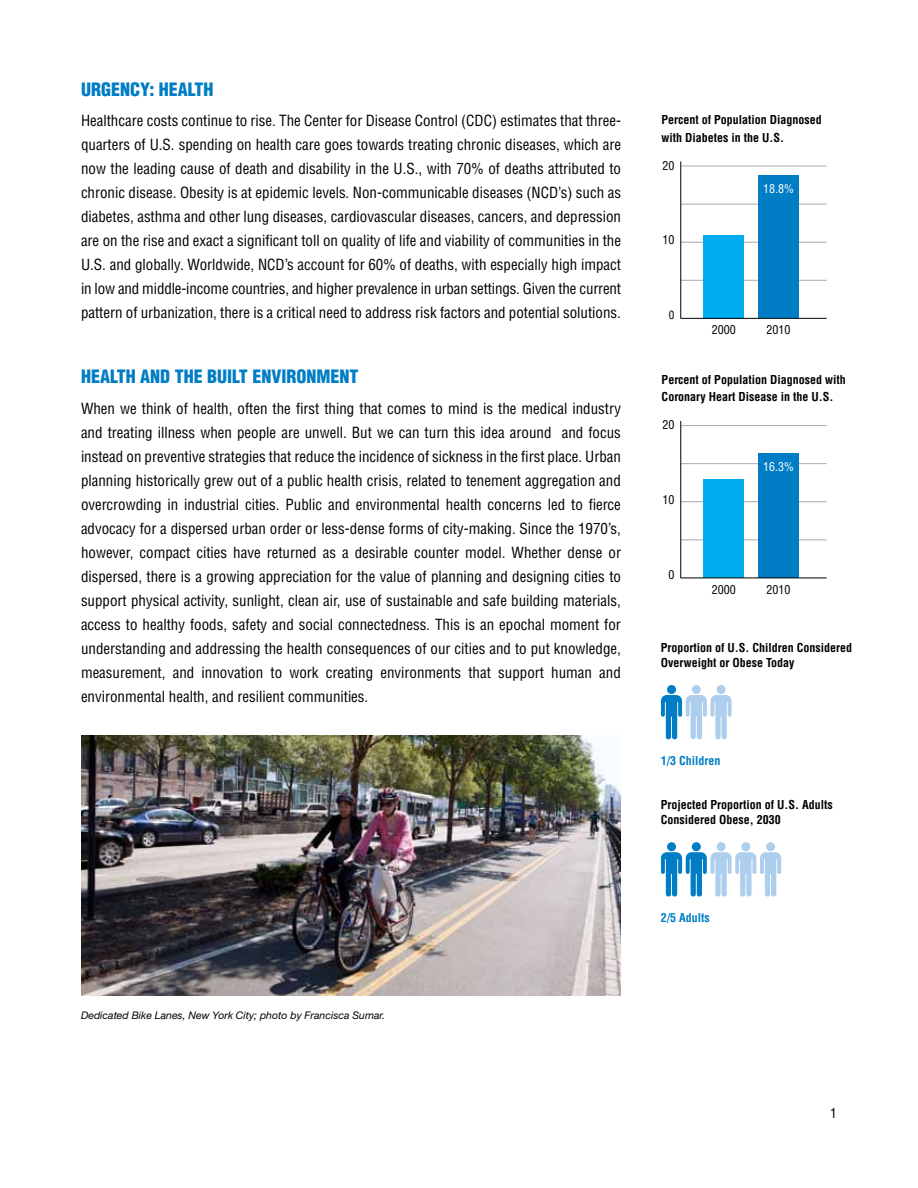
<style>
.page{position:relative;width:918px;height:1188px;background:#fff}
.page>*{position:absolute;margin:0;border:0;box-sizing:border-box;transform-origin:0 0}
.t1{font:900 condensed 18px "Helvetica";color:#007dc5}
.t2{font:condensed 15px/24px "Helvetica";color:#000;text-align:justify}
.t3{font:condensed 13.5px "Helvetica";color:#000}
.t4{font:700 condensed 12px/15px "Helvetica";color:#000}
.t5{font:condensed 12px "Helvetica";color:#000}
.t6{font:700 condensed 12px "Helvetica";color:#007dc5}
.t7{font:condensed 12px "Helvetica";color:#fff}
.t8{font:condensed 11.25px "Helvetica";color:#000}
.t9{font:italic 10.5px "Helvetica Neue";color:#000}
</style>
<div class="page">
<div style="left:692px;top:842px;width:9px;height:9px;background:#007dc5;border-radius:50%"></div>
<div style="left:667px;top:842px;width:9px;height:9px;background:#007dc5;border-radius:50%"></div>
<div style="left:717px;top:842px;width:9px;height:9px;background:#adceec;border-radius:50%"></div>
<div style="left:741px;top:842px;width:9px;height:9px;background:#adceec;border-radius:50%"></div>
<div style="left:766px;top:842px;width:9px;height:9px;background:#adceec;border-radius:50%"></div>
<svg style="left:661px;top:852px;width:120px;height:45px"></svg>
<div style="left:692px;top:685px;width:9px;height:9px;background:#adceec;border-radius:50%"></div>
<div style="left:667px;top:685px;width:9px;height:9px;background:#007dc5;border-radius:50%"></div>
<div style="left:717px;top:685px;width:9px;height:9px;background:#adceec;border-radius:50%"></div>
<svg style="left:661px;top:695px;width:71px;height:45px"></svg>
<hr style="left:681px;top:280px;width:146px;height:1px;background:#a7a9ac">
<hr style="left:681px;top:242px;width:146px;height:1px;background:#a7a9ac">
<hr style="left:681px;top:204px;width:146px;height:1px;background:#a7a9ac">
<hr style="left:681px;top:166px;width:146px;height:1px;background:#a7a9ac">
<div style="left:758px;top:176px;width:41px;height:142px;background:#007dc5"></div>
<div style="left:704px;top:235px;width:40px;height:83px;background:#00aeef"></div>
<hr style="left:680px;top:161px;width:1px;height:157px;background:#000">
<hr style="left:681px;top:318px;width:146px;height:1px;background:#000">
<hr style="left:681px;top:540px;width:146px;height:1px;background:#a7a9ac">
<hr style="left:681px;top:501px;width:146px;height:1px;background:#a7a9ac">
<hr style="left:681px;top:463px;width:146px;height:1px;background:#a7a9ac">
<hr style="left:681px;top:425px;width:146px;height:1px;background:#a7a9ac">
<div style="left:758px;top:454px;width:41px;height:124px;background:#007dc5"></div>
<div style="left:704px;top:479px;width:40px;height:99px;background:#00aeef"></div>
<hr style="left:680px;top:421px;width:1px;height:157px;background:#000">
<hr style="left:681px;top:578px;width:146px;height:1px;background:#000">
<img style="left:81px;top:735px;width:540px;height:261px">
<p class="t1" style="left:81px;top:78px;width:134px">URGENCY: HEALTH</p>
<p class="t2" style="left:81px;top:109px;width:542px">Healthcare costs continue to rise. The Center for Disease Control (CDC) estimates that three&shy;quarters of U.S. spending on health care goes towards treating chronic diseases, which are now the leading cause of death and disability in the U.S., with 70% of deaths attributed to chronic disease. Obesity is at epidemic levels. Non-communicable diseases (NCD’s) such as diabetes, asthma and other lung diseases, cardiovascular diseases, cancers, and depression are on the rise and exact a significant toll on quality of life and viability of communities in the U.S. and globally. Worldwide, NCD’s account for 60% of deaths, with especially high impact in low and middle-income countries, and higher prevalence in urban settings. Given the current pattern of urbanization, there is a critical need to address risk factors and potential solutions.</p>
<p class="t1" style="left:81px;top:365px;width:279px">HEALTH AND THE BUILT ENVIRONMENT</p>
<p class="t2" style="left:81px;top:396px;width:542px">When we think of health, often the first thing that comes to mind is the medical industry and treating illness when people are unwell. But we can turn this idea around and focus instead on preventive strategies that reduce the incidence of sickness in the first place. Urban planning historically grew out of a public health crisis, related to tenement aggregation and overcrowding in industrial cities. Public and environmental health concerns led to fierce advocacy for a dispersed urban order or less-dense forms of city-making. Since the 1970’s, however, compact cities have returned as a desirable counter model. Whether dense or dispersed, there is a growing appreciation for the value of planning and designing cities to support physical activity, sunlight, clean air, use of sustainable and safe building materials, access to healthy foods, safety and social connectedness. This is an epochal moment for understanding and addressing the health consequences of our cities and to put knowledge, measurement, and innovation to work creating environments that support human and environmental health, and resilient communities.</p>
<p class="t9" style="left:81px;top:1009px;width:305px">Dedicated Bike Lanes, New York City; photo by Francisca Sumar.</p>
<p class="t4" style="left:662px;top:111px;width:162px;line-height:18px">Percent of Population Diagnosed with Diabetes in the U.S.</p>
<p class="t5" style="left:663px;top:158px;width:13px">20</p>
<p class="t5" style="left:663px;top:232px;width:13px">10</p>
<p class="t8" style="left:669px;top:308px;width:7px">0</p>
<p class="t7" style="left:763px;top:181px;width:32px">18.8%</p>
<p class="t5" style="left:712px;top:322px;width:25px">2000</p>
<p class="t5" style="left:767px;top:322px;width:25px">2010</p>
<p class="t4" style="left:662px;top:371px;width:186px;line-height:16.5px">Percent of Population Diagnosed with<br>Coronary Heart Disease in the U.S.</p>
<p class="t5" style="left:663px;top:418px;width:13px">20</p>
<p class="t5" style="left:663px;top:492px;width:13px">10</p>
<p class="t5" style="left:669px;top:567px;width:7px">0</p>
<p class="t7" style="left:763px;top:459px;width:32px">16.3%</p>
<p class="t5" style="left:712px;top:582px;width:25px">2000</p>
<p class="t5" style="left:767px;top:582px;width:25px">2010</p>
<p class="t4" style="left:661px;top:640px;width:193px">Proportion of U.S. Children Considered<br>Overweight or Obese Today</p>
<p class="t6" style="left:661px;top:754px;width:61px">1/3 Children</p>
<p class="t4" style="left:661px;top:798px;width:174px">Projected Proportion of U.S. Adults<br>Considered Obese, 2030</p>
<p class="t6" style="left:661px;top:911px;width:51px">2/5 Adults</p>
<p class="t3" style="left:830px;top:1105px;width:8px">1</p>
</div>
